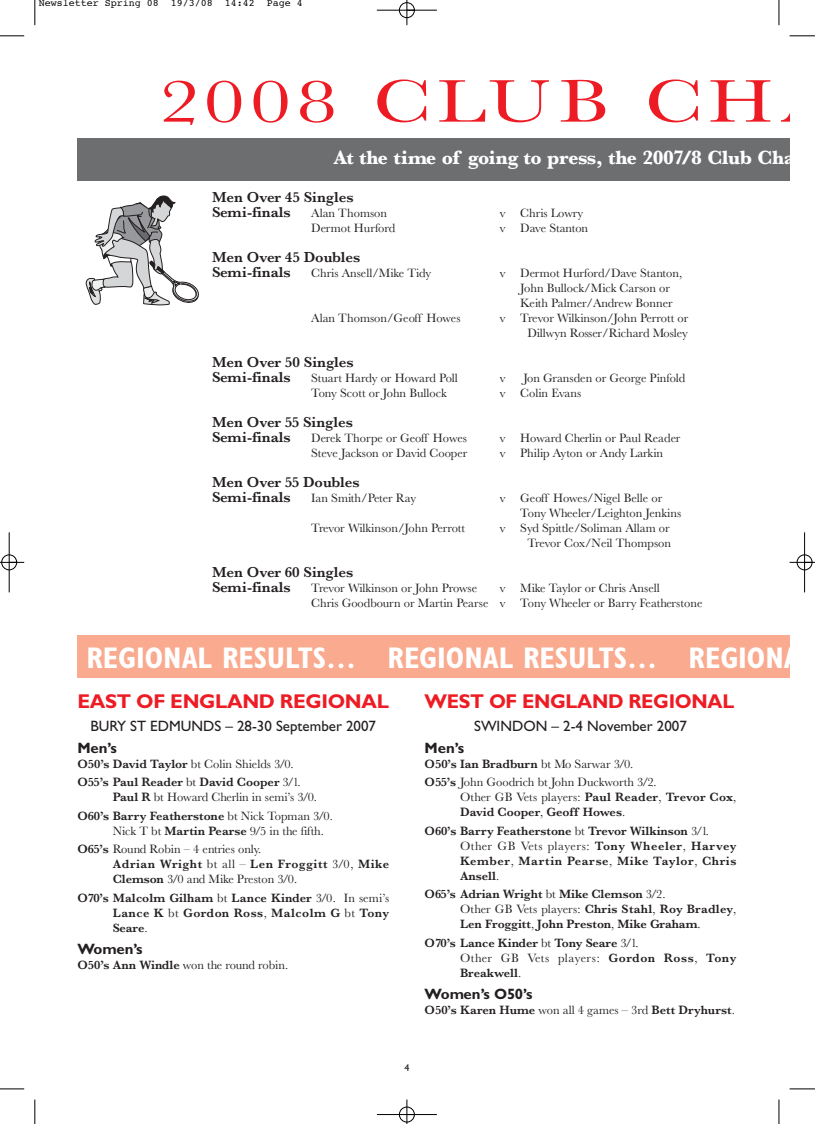
<style>
.page{position:relative;width:815px;height:1124px;background:#fff}
.page>*{position:absolute;margin:0;border:0;box-sizing:border-box;transform-origin:0 0}
.t1{font:62.5px "Baskerville";letter-spacing:.065em;color:#ed1c24;scale:1.3 1}
.t2{font:700 condensed 30px "Gill Sans";color:#fff}
.t3{font:700 20px "Gill Sans";letter-spacing:-.015em;color:#ed1c24}
.t4{font:700 20px "Baskerville";letter-spacing:-.025em;color:#fff}
.t5{font:600 15px/15px "Baskerville";color:#231f20}
.t6{font:15px "Gill Sans";color:#231f20}
.t7{font:700 15px "Gill Sans";color:#231f20}
.t8{font:12.5px/15px "Baskerville";color:#231f20}
.t9{font:600 12.5px/15px "Baskerville";color:#231f20}
.t10{font:600 12.5px/15px "Baskerville";letter-spacing:.045em;color:#231f20}
.t11{font:10px "Courier";color:#000}
.t12{font:10px "Gill Sans";color:#231f20}
.s1{font-weight:400}
.s2{font-weight:600}
</style>
<div class="page">
<div style="left:77px;top:635px;width:713px;height:42px;background:#f9aa8f"></div>
<div style="left:77px;top:138px;width:713px;height:43px;background:#6d6e70"></div>
<svg style="left:86px;top:195px;width:113px;height:110px"></svg>
<svg style="left:35px;top:0;width:1px;height:25px"></svg>
<svg style="left:0;top:35px;width:24px;height:2px"></svg>
<svg style="left:779px;top:0;width:1px;height:25px"></svg>
<svg style="left:790px;top:35px;width:25px;height:2px"></svg>
<svg style="left:35px;top:1099px;width:1px;height:24px"></svg>
<svg style="left:0;top:1088px;width:24px;height:1px"></svg>
<svg style="left:779px;top:1099px;width:1px;height:24px"></svg>
<svg style="left:790px;top:1088px;width:25px;height:1px"></svg>
<div style="left:399px;top:2px;width:16px;height:16px;border:1px solid #fff;border-radius:50%"></div>
<div style="left:399px;top:1106px;width:16px;height:16px;border:1px solid #fff;border-radius:50%"></div>
<div style="left:1px;top:554px;width:16px;height:16px;border:1px solid #fff;border-radius:50%"></div>
<hr style="left:377px;top:10px;width:60px;height:1px;background:#000">
<hr style="left:377px;top:1114px;width:60px;height:1px;background:#000">
<hr style="left:9px;top:532px;width:1px;height:60px;background:#000">
<hr style="left:804px;top:532px;width:1px;height:60px;background:#000">
<svg style="left:407px;top:0;width:1px;height:25px"></svg>
<svg style="left:407px;top:1099px;width:1px;height:24px"></svg>
<svg style="left:0;top:562px;width:24px;height:1px"></svg>
<svg style="left:790px;top:562px;width:25px;height:1px"></svg>
<div style="left:399px;top:3px;width:16px;height:15px;border:1px solid #000;border-radius:50%"></div>
<div style="left:399px;top:1106px;width:16px;height:15px;border:1px solid #000;border-radius:50%"></div>
<div style="left:2px;top:554px;width:15px;height:16px;border:1px solid #000;border-radius:50%"></div>
<div style="left:797px;top:554px;width:15px;height:16px;border:1px solid #000;border-radius:50%"></div>
<p class="t11" style="left:39px;top:-2px;width:266px">Newsletter Spring 08 19/3/08 14:42 Page 4</p>
<h1 class="t1" style="left:159px;top:79px;width:522px">2008 CLUB CHA</h1>
<h3 class="t4" style="left:334px;top:150px;width:462px">At the time of going to press, the 2007/8 Club Cha</h3>
<p class="t5" style="left:212px;top:191px;width:143px">Men Over 45 Singles<br>Semi-finals</p>
<p class="t8" style="left:311px;top:207px;width:77px">Alan Thomson</p>
<p class="t8" style="left:500px;top:207px;width:85px">v Chris Lowry</p>
<p class="t8" style="left:311px;top:222px;width:86px">Dermot Hurford</p>
<p class="t8" style="left:500px;top:222px;width:90px">v Dave Stanton</p>
<p class="t5" style="left:212px;top:251px;width:150px">Men Over 45 Doubles<br>Semi-finals</p>
<p class="t8" style="left:311px;top:267px;width:122px">Chris Ansell/Mike Tidy</p>
<p class="t8" style="left:520px;top:267px;width:163px;text-indent:-21px">v Dermot Hurford/Dave Stanton,<br>John Bullock/Mick Carson or<br>Keith Palmer/Andrew Bonner</p>
<p class="t8" style="left:311px;top:312px;width:151px">Alan Thomson/Geoff Howes</p>
<p class="t8" style="left:500px;top:312px;width:190px;text-align:right">v Trevor Wilkinson/John Perrott or<br>Dillwyn Rosser/Richard Mosley</p>
<p class="t5" style="left:212px;top:356px;width:143px">Men Over 50 Singles<br>Semi-finals</p>
<p class="t8" style="left:311px;top:372px;width:148px">Stuart Hardy or Howard Poll</p>
<p class="t8" style="left:500px;top:372px;width:7px">v</p>
<p class="t8" style="left:523px;top:372px;width:164px">Jon Gransden or George Pinfold</p>
<p class="t8" style="left:311px;top:387px;width:137px">Tony Scott or John Bullock</p>
<p class="t8" style="left:500px;top:387px;width:83px">v Colin Evans</p>
<p class="t5" style="left:212px;top:416px;width:142px">Men Over 55 Singles<br>Semi-finals</p>
<p class="t8" style="left:311px;top:432px;width:157px">Derek Thorpe or Geoff Howes</p>
<p class="t8" style="left:500px;top:432px;width:182px">v Howard Cherlin or Paul Reader</p>
<p class="t8" style="left:311px;top:447px;width:158px">Steve Jackson or David Cooper</p>
<p class="t8" style="left:500px;top:447px;width:165px">v Philip Ayton or Andy Larkin</p>
<p class="t5" style="left:212px;top:476px;width:149px">Men Over 55 Doubles<br>Semi-finals</p>
<p class="t8" style="left:311px;top:492px;width:107px">Ian Smith/Peter Ray</p>
<p class="t8" style="left:520px;top:492px;width:162px;text-indent:-21px">v Geoff Howes/Nigel Belle or<br>Tony Wheeler/Leighton Jenkins</p>
<p class="t8" style="left:311px;top:522px;width:156px">Trevor Wilkinson/John Perrott</p>
<p class="t8" style="left:500px;top:522px;width:173px;text-align:right">v Syd Spittle/Soliman Allam or<br>Trevor Cox/Neil Thompson</p>
<p class="t5" style="left:212px;top:566px;width:143px">Men Over 60 Singles<br>Semi-finals</p>
<p class="t8" style="left:311px;top:582px;width:393px;text-indent:188px">v Mike Taylor or Chris Ansell<br>Chris Goodbourn or Martin Pearse v Tony Wheeler or Barry Featherstone</p>
<p class="t8" style="left:311px;top:582px;width:168px">Trevor Wilkinson or John Prowse</p>
<h2 class="t2" style="left:86px;top:647px;width:715px">REGIONAL RESULTS… REGIONAL RESULTS… REGIONA</h2>
<h3 class="t3" style="left:78px;top:694px;width:313px">EAST OF ENGLAND REGIONAL</h3>
<p class="t6" style="left:90px;top:720px;width:287px">BURY ST EDMUNDS – 28-30 September 2007</p>
<p class="t7" style="left:77px;top:742px;width:41px">Men’s</p>
<p class="t9" style="left:77px;top:755px;width:225px;line-height:18.5px">O50’s David Taylor <span class="s1">bt Colin Shields 3/0.<br></span>O55’s Paul Reader <span class="s1">bt</span> David Cooper <span class="s1">3/1.</span></p>
<p class="t8" style="left:77px;top:789px;width:257px;line-height:18.5px;text-indent:35px"><span class="s2">Paul R</span> bt Howard Cherlin in semi’s 3/0.<br><span class="s2">O60’s Barry Featherstone</span> bt Nick Topman 3/0.</p>
<p class="t8" style="left:77px;top:822px;width:248px;line-height:18.5px;text-indent:35px">Nick T bt <span class="s2">Martin Pearse</span> 9/5 in the fifth.<br><span class="s2">O65’s</span> Round Robin – 4 entries only.</p>
<p class="t10" style="left:113px;top:857px;width:278px">Adrian Wright <span class="s1">bt all –</span> Len Froggitt <span class="s1">3/0,</span> Mike<br>Clemson <span class="s1">3/0 and Mike Preston 3/0.</span></p>
<p class="t9" style="left:113px;top:891px;width:278px;text-align:justify;text-indent:-35px">O70’s Malcolm Gilham <span class="s1">bt</span> Lance Kinder <span class="s1">3/0. In semi’s </span>Lance K <span class="s1">bt</span> Gordon Ross<span class="s1">,</span> Malcolm G <span class="s1">bt</span> Tony Seare<span class="s1">.</span></p>
<p class="t7" style="left:77px;top:943px;width:67px">Women’s</p>
<p class="t8" style="left:77px;top:958px;width:212px"><span class="s2">O50’s Ann Windle</span> won the round robin.</p>
<h3 class="t3" style="left:425px;top:694px;width:311px">WEST OF ENGLAND REGIONAL</h3>
<p class="t6" style="left:474px;top:720px;width:214px">SWINDON – 2-4 November 2007</p>
<p class="t7" style="left:425px;top:742px;width:41px">Men’s</p>
<p class="t8" style="left:425px;top:755px;width:234px;line-height:18.5px"><span class="s2">O50’s Ian Bradburn</span> bt Mo Sarwar 3/0.<br><span class="s2">O55’s</span> John Goodrich bt John Duckworth 3/2.</p>
<p class="t9" style="left:460px;top:790px;width:278px"><span class="s1">Other GB Vets players:</span> Paul Reader<span class="s1">,</span> Trevor Cox<span class="s1">,<br></span>David Cooper<span class="s1">,</span> Geoff Howes<span class="s1">.</span></p>
<p class="t9" style="left:460px;top:824px;width:278px;text-indent:-35px">O60’s Barry Featherstone <span class="s1">bt</span> Trevor Wilkinson <span class="s1">3/1.<br>Other GB Vets players:</span> Tony Wheeler<span class="s1">,</span> Harvey Kember<span class="s1">,</span> Martin Pearse<span class="s1">,</span> Mike Taylor<span class="s1">,</span> Chris Ansell<span class="s1">.</span></p>
<p class="t9" style="left:460px;top:887px;width:278px;text-indent:-35px">O65’s Adrian Wright <span class="s1">bt</span> Mike Clemson <span class="s1">3/2.<br>Other GB Vets players:</span> Chris Stahl<span class="s1">,</span> Roy Bradley<span class="s1">,<br></span>Len Froggitt<span class="s1">,</span> John Preston<span class="s1">,</span> Mike Graham<span class="s1">.</span></p>
<p class="t9" style="left:460px;top:936px;width:278px;text-indent:-35px">O70’s Lance Kinder <span class="s1">bt</span> Tony Seare <span class="s1">3/1.<br>Other GB Vets players:</span> Gordon Ross<span class="s1">,</span> Tony<br>Breakwell<span class="s1">.</span></p>
<p class="t7" style="left:425px;top:988px;width:109px">Women’s O50’s</p>
<p class="t9" style="left:425px;top:1003px;width:312px">O50’s Karen Hume <span class="s1">won all 4 games – 3rd</span> Bett Dryhurst<span class="s1">.</span></p>
<p class="t12" style="left:404px;top:1063px;width:6px">4</p>
</div>
